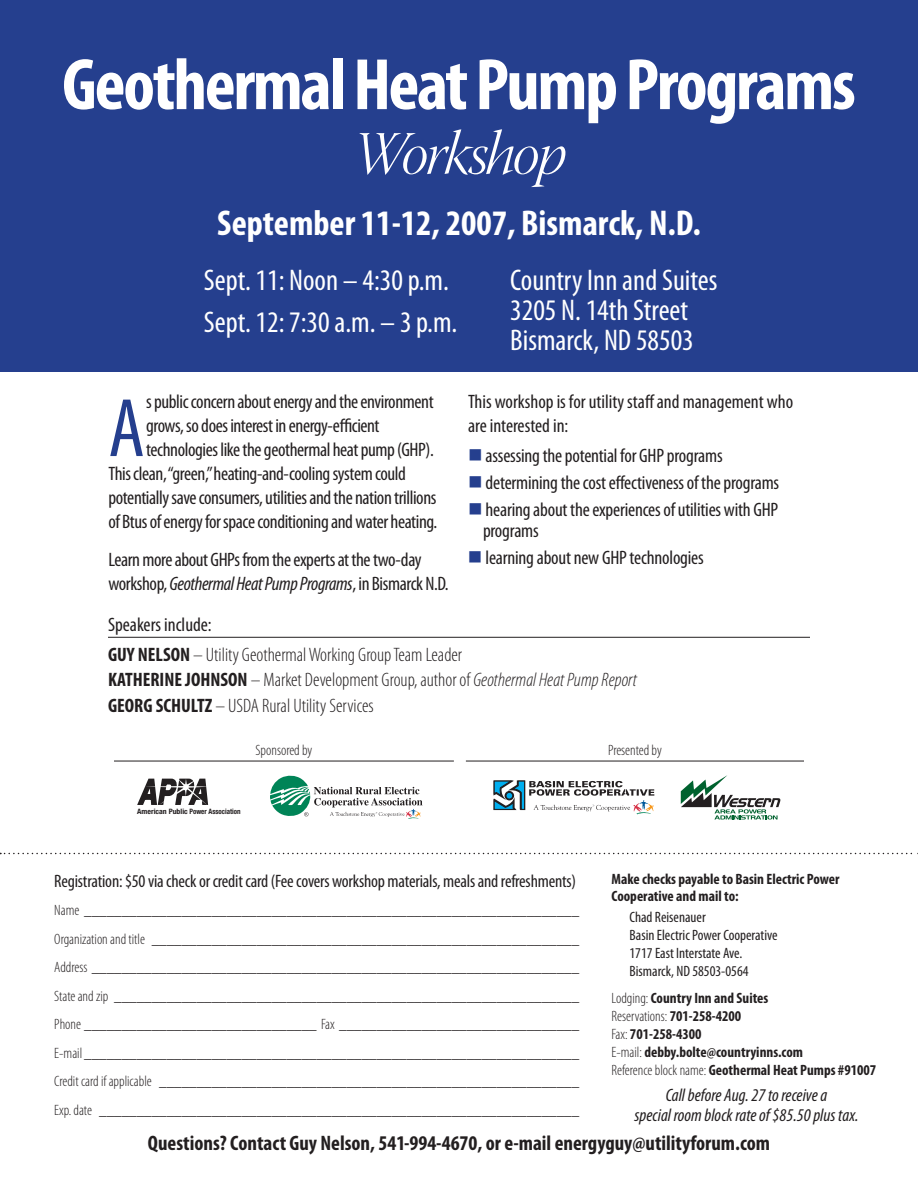
<style>
.page{position:relative;width:918px;height:1188px;background:#fff}
.page>*{position:absolute;margin:0;border:0;box-sizing:border-box;transform-origin:0 0}
.t1{font:condensed 83.7px "Myriad Pro";color:#253f8e}
.t2{font:700 condensed 73.5px "Myriad Pro";letter-spacing:-.03em;color:#fff}
.t3{font:61.5px "Warnock Pro Light It Disp";letter-spacing:-.04em;color:#fff}
.t4{font:700 condensed 36px "Myriad Pro";color:#fff}
.t5{font:condensed 30px/30px "Myriad Pro";color:#fff}
.t6{font:700 condensed 21px "Myriad Pro";color:#231f20}
.t7{font:condensed 19.5px/27px "Myriad Pro";letter-spacing:-.02em;color:#231f20}
.t8{font:300 condensed 19.5px/30px "Myriad Pro";color:#231f20}
.t9{font:condensed 19.5px/24px "Myriad Pro";color:#231f20}
.t10{font:condensed 18px "Myriad Pro";letter-spacing:-.01em;color:#231f20}
.t11{font:italic condensed 18px/19.5px "Myriad Pro";color:#231f20;text-align:center}
.t12{font:300 condensed 15px/28.5px "Myriad Pro";color:#231f20;text-align:justify}
.t13{font:700 condensed 15px/18px "Myriad Pro";color:#231f20}
.t14{font:condensed 15px/18px "Myriad Pro";color:#231f20}
.t15{font:700 condensed 7.35px "Helvetica Neue";color:#231f20;scale:1.05 1}
.s1{font-style:italic}
.s2{font-weight:400}
.s3{font-weight:700}
.s4{font-weight:300}
</style>
<div class="page">
<div style="left:0;top:0;width:918px;height:372px;background:#253f8e"></div>
<hr style="left:108px;top:637px;width:702px;height:1px;background:#231f20">
<hr style="left:114px;top:761px;width:340px;height:1px;background:#231f20">
<hr style="left:466px;top:761px;width:338px;height:1px;background:#231f20">
<svg style="left:0;top:853px;width:918px;height:1px"></svg>
<svg style="left:270px;top:776px;width:153px;height:43px"></svg>
<svg style="left:137px;top:779px;width:72px;height:26px"></svg>
<svg style="left:681px;top:775px;width:100px;height:45px"></svg>
<svg style="left:494px;top:780px;width:160px;height:34px"></svg>
<h2 class="t2" style="left:62px;top:39px;width:795px">Geothermal Heat Pump Programs</h2>
<h3 class="t3" style="left:352px;top:120px;width:216px">Workshop</h3>
<h3 class="t4" style="left:217px;top:200px;width:485px">September 11-12, 2007, Bismarck, N.D.</h3>
<h3 class="t5" style="left:204px;top:258px;width:255px;line-height:42px">Sept. 11: Noon – 4:30 p.m.<br>Sept. 12: 7:30 a.m. – 3 p.m.</h3>
<h3 class="t5" style="left:510px;top:264px;width:209px">Country Inn and Suites<br>3205 N. 14th Street<br>Bismarck, ND 58503</h3>
<h1 class="t1" style="left:108px;top:378px;width:38px">A</h1>
<h3 class="t7" style="left:146px;top:388px;width:289px">s public concern about energy and the environment</h3>
<h3 class="t7" style="left:146px;top:412px;width:235px">grows, so does interest in energy-efficient</h3>
<h3 class="t7" style="left:146px;top:436px;width:289px">technologies like the geothermal heat pump (GHP).</h3>
<h3 class="t7" style="left:108px;top:460px;width:299px">This clean, “green,” heating-and-cooling system could</h3>
<h3 class="t7" style="left:108px;top:484px;width:330px">potentially save consumers, utilities and the nation trillions</h3>
<h3 class="t7" style="left:108px;top:508px;width:330px">of Btus of energy for space conditioning and water heating.</h3>
<h3 class="t7" style="left:108px;top:547px;width:342px;line-height:24px">Learn more about GHPs from the experts at the two-day workshop, <span class="s1">Geothermal Heat Pump Programs</span>, in Bismarck N.D.</h3>
<h3 class="t9" style="left:468px;top:389px;width:327px">This workshop is for utility staff and management who are interested in:</h3>
<h3 class="t7" style="left:486px;top:442px;width:295px">assessing the potential for GHP programs determining the cost effectiveness of the programs hearing about the experiences of utilities with GHP</h3>
<h3 class="t7" style="left:483px;top:517px;width:222px">programs<br>learning about new GHP technologies</h3>
<h3 class="t8" style="left:108px;top:609px;width:356px"><span class="s2">Speakers include:<br></span><span class="s3">GUY NELSON</span> – Utility Geothermal Working Group Team Leader</h3>
<h3 class="t8" style="left:108px;top:667px;width:531px;line-height:25.5px"><span class="s3">KATHERINE JOHNSON</span> – Market Development Group, author of <span class="s1">Geothermal Heat Pump Report<br></span><span class="s3">GEORG SCHULTZ</span> – USDA Rural Utility Services</h3>
<p class="t12" style="left:256px;top:735px;width:58px">Sponsored by</p>
<p class="t12" style="left:608px;top:735px;width:55px">Presented by</p>
<p class="t15" style="left:137px;top:807px;width:100px">American Public Power Association</p>
<p class="t10" style="left:54px;top:870px;width:523px">Registration: $50 via check or credit card (Fee covers workshop materials, meals and refreshments)</p>
<p class="t12" style="left:54px;top:896px;width:527px">Name __________________________________________________________________ Organization and title _________________________________________________________ Address _________________________________________________________________ State and zip ______________________________________________________________ Phone _______________________________ Fax ________________________________ E-mail __________________________________________________________________ Credit card if applicable ________________________________________________________ Exp. date ________________________________________________________________</p>
<p class="t13" style="left:612px;top:871px;width:229px;line-height:16.5px">Make checks payable to Basin Electric Power<br>Cooperative and mail to:</p>
<p class="t14" style="left:630px;top:908px;width:150px">Chad Reisenauer<br>Basin Electric Power Cooperative<br>1717 East Interstate Ave.<br>Bismarck, ND 58503-0564</p>
<p class="t13" style="left:612px;top:989px;width:266px"><span class="s4">Lodging:</span> Country Inn and Suites<br><span class="s4">Reservations:</span> 701-258-4200<br><span class="s4">Fax:</span> 701-258-4300<br><span class="s4">E-mail:</span> debby.bolte@countryinns.com<br><span class="s4">Reference block name:</span> Geothermal Heat Pumps #91007</p>
<p class="t11" style="left:634px;top:1085px;width:226px">Call before Aug. 27 to receive a<br>special room block rate of $85.50 plus tax.</p>
<h3 class="t6" style="left:148px;top:1130px;width:624px">Questions? Contact Guy Nelson, 541-994‑4670, or e-mail energyguy@utilityforum.com</h3>
</div>
